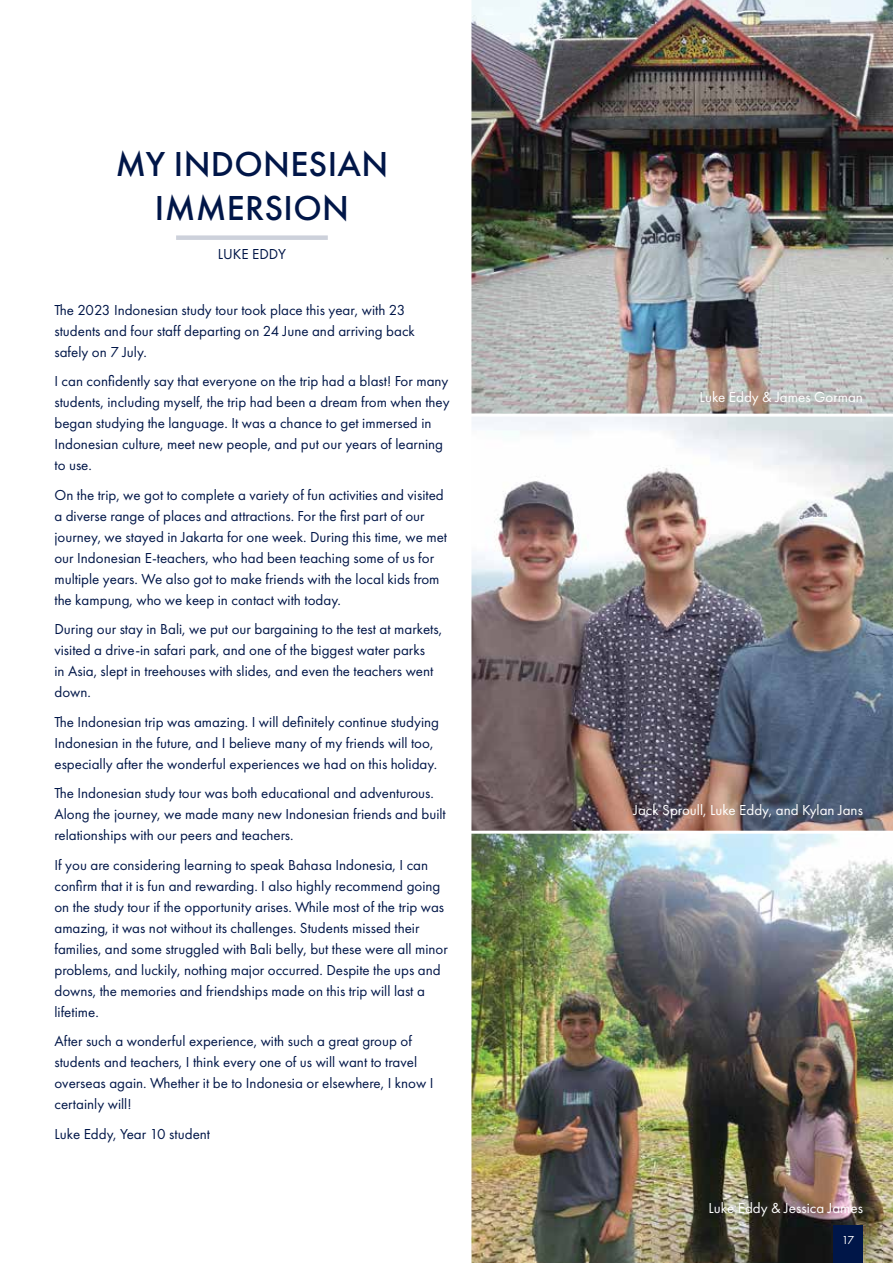
<style>
.page{position:relative;width:893px;height:1263px;background:#fff}
.page>*{position:absolute;margin:0;border:0;box-sizing:border-box;transform-origin:0 0}
.t1{font:500 36px/43.2px "Futura PT";letter-spacing:.01em;color:#001648;text-align:center}
.t2{font:15px/21px "Futura PT";color:#001648}
.t3{font:15px "Futura PT";color:#fff}
.t4{font:12px "Futura PT";color:#fff}
</style>
<div class="page">
<div style="left:176px;top:235px;width:152px;height:5px;background:#cdd1db"></div>
<img style="left:471px;top:0;width:422px;height:1263px">
<hr style="left:470px;top:414px;width:423px;height:3px;background:#fff">
<hr style="left:470px;top:831px;width:423px;height:3px;background:#fff">
<div style="left:833px;top:1226px;width:30px;height:37px;background:#001648"></div>
<h1 class="t1" style="left:115px;top:143px;width:274px">MY INDONESIAN<br>IMMERSION</h1>
<p class="t2" style="left:218px;top:244px;width:70px">LUKE EDDY</p>
<p class="t2" style="left:54px;top:299px;width:362px">The 2023 Indonesian study tour took place this year, with 23 students and four staff departing on 24 June and arriving back safely on 7 July.</p>
<p class="t2" style="left:54px;top:371px;width:397px">I can confidently say that everyone on the trip had a blast! For many students, including myself, the trip had been a dream from when they began studying the language. It was a chance to get immersed in Indonesian culture, meet new people, and put our years of learning to use.</p>
<p class="t2" style="left:54px;top:484px;width:394px">On the trip, we got to complete a variety of fun activities and visited a diverse range of places and attractions. For the first part of our journey, we stayed in Jakarta for one week. During this time, we met our Indonesian E-teachers, who had been teaching some of us for multiple years. We also got to make friends with the local kids from the kampung, who we keep in contact with today.</p>
<p class="t2" style="left:54px;top:619px;width:389px">During our stay in Bali, we put our bargaining to the test at markets, visited a drive-in safari park, and one of the biggest water parks<br>in Asia, slept in treehouses with slides, and even the teachers went down.</p>
<p class="t2" style="left:54px;top:711px;width:386px">The Indonesian trip was amazing. I will definitely continue studying<br>Indonesian in the future, and I believe many of my friends will too, especially after the wonderful experiences we had on this holiday.</p>
<p class="t2" style="left:54px;top:783px;width:393px">The Indonesian study tour was both educational and adventurous.<br>Along the journey, we made many new Indonesian friends and built relationships with our peers and teachers.</p>
<p class="t2" style="left:54px;top:854px;width:395px">If you are considering learning to speak Bahasa Indonesia, I can confirm that it is fun and rewarding. I also highly recommend going on the study tour if the opportunity arises. While most of the trip was amazing, it was not without its challenges. Students missed their families, and some struggled with Bali belly, but these were all minor problems, and luckily, nothing major occurred. Despite the ups and downs, the memories and friendships made on this trip will last a lifetime.</p>
<p class="t2" style="left:54px;top:1031px;width:381px">After such a wonderful experience, with such a great group of students and teachers, I think every one of us will want to travel overseas again. Whether it be to Indonesia or elsewhere, I know I certainly will!</p>
<p class="t2" style="left:54px;top:1123px;width:157px">Luke Eddy, Year 10 student</p>
<p class="t3" style="left:700px;top:388px;width:165px">Luke Eddy &amp; James Gorman</p>
<p class="t3" style="left:633px;top:801px;width:231px">Jack Sproull, Luke Eddy, and Kylan Jans</p>
<p class="t3" style="left:709px;top:1199px;width:156px">Luke Eddy &amp; Jessica James</p>
<p class="t4" style="left:842px;top:1232px;width:14px">17</p>
</div>
